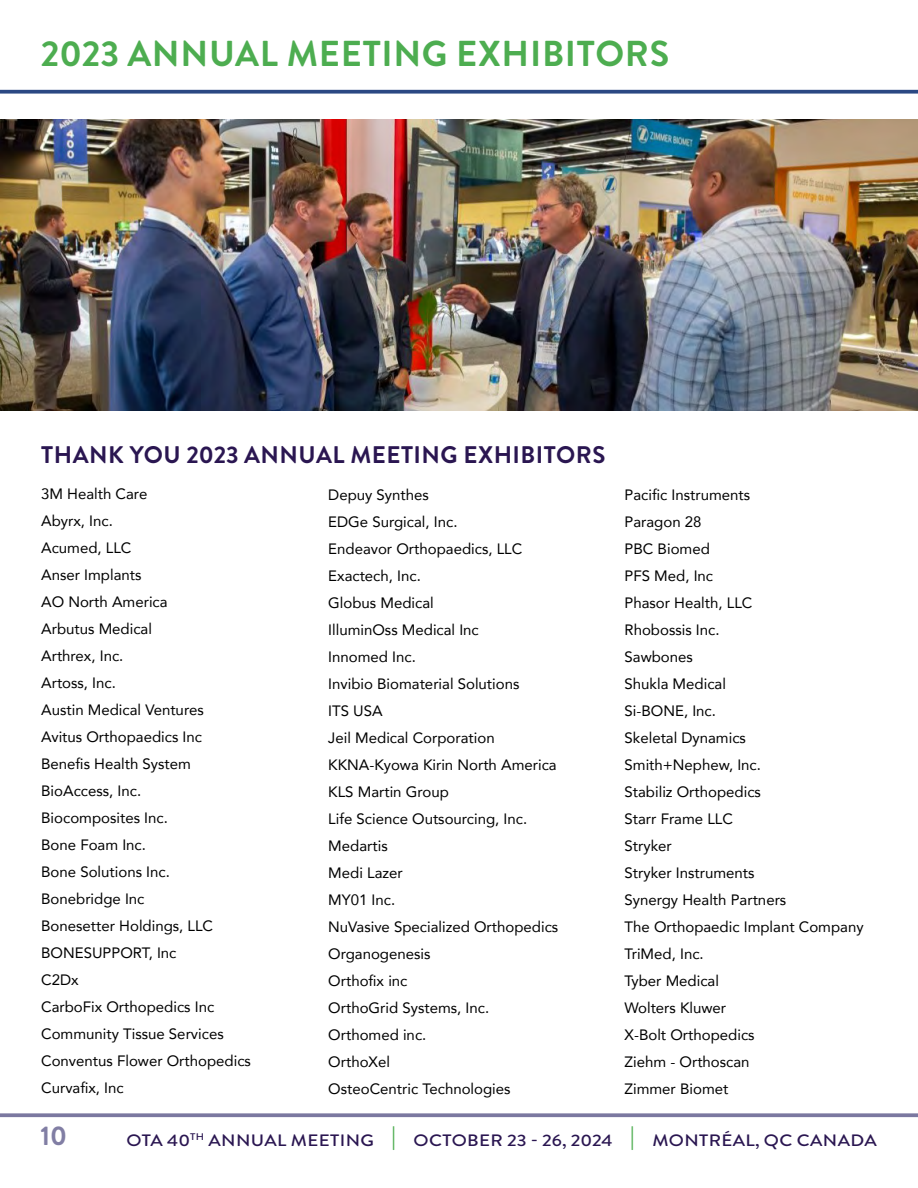
<style>
.page{position:relative;width:918px;height:1188px;background:#fff}
.page>*{position:absolute;margin:0;border:0;box-sizing:border-box;transform-origin:0 0}
.t1{font:700 36px "Brandon Grotesque";letter-spacing:.02em;color:#4dad50}
.t2{font:700 27px "Brandon Grotesque";color:#817ea4}
.t3{font:700 24px "Brandon Grotesque";letter-spacing:.02em;color:#2a1651}
.t4{font:500 16.5px "Brandon Grotesque";letter-spacing:.02em;color:#2a1651;scale:1.13 1}
.t5{font:15px/27px "Avenir";color:#000}
.s1{font-weight:700;font-size:22.5px;color:#4dad50}
</style>
<div class="page">
<img style="left:0;top:120px;width:918px;height:290px">
<svg style="left:0;top:1113px;width:918px;height:4px;background:#8784a8"></svg>
<svg style="left:0;top:90px;width:918px;height:4px;background:#415b90"></svg>
<h1 class="t1" style="left:41px;top:28px;width:630px">2023 ANNUAL MEETING EXHIBITORS</h1>
<h3 class="t3" style="left:41px;top:438px;width:566px">THANK YOU 2023 ANNUAL MEETING EXHIBITORS</h3>
<p class="t5" style="left:41px;top:480px;width:211px">3M Health Care<br>Abyrx, Inc.<br>Acumed, LLC<br>Anser Implants<br>AO North America<br>Arbutus Medical<br>Arthrex, Inc.<br>Artoss, Inc.<br>Austin Medical Ventures<br>Avitus Orthopaedics Inc<br>Benefis Health System<br>BioAccess, Inc.<br>Biocomposites Inc.<br>Bone Foam Inc.<br>Bone Solutions Inc.<br>Bonebridge Inc<br>Bonesetter Holdings, LLC<br>BONESUPPORT, Inc<br>C2Dx<br>CarboFix Orthopedics Inc<br>Community Tissue Services<br>Conventus Flower Orthopedics<br>Curvafix, Inc</p>
<p class="t5" style="left:328px;top:481px;width:232px">Depuy Synthes<br>EDGe Surgical, Inc.<br>Endeavor Orthopaedics, LLC<br>Exactech, Inc.<br>Globus Medical<br>IlluminOss Medical Inc<br>Innomed Inc.<br>Invibio Biomaterial Solutions<br>ITS USA<br>Jeil Medical Corporation<br>KKNA-Kyowa Kirin North America<br>KLS Martin Group<br>Life Science Outsourcing, Inc.<br>Medartis<br>Medi Lazer<br>MY01 Inc.<br>NuVasive Specialized Orthopedics<br>Organogenesis<br>Orthofix inc<br>OrthoGrid Systems, Inc.<br>Orthomed inc.<br>OrthoXel<br>OsteoCentric Technologies</p>
<p class="t5" style="left:625px;top:481px;width:241px">Pacific Instruments<br>Paragon 28<br>PBC Biomed<br>PFS Med, Inc<br>Phasor Health, LLC<br>Rhobossis Inc.<br>Sawbones<br>Shukla Medical<br>Si-BONE, Inc.<br>Skeletal Dynamics<br>Smith+Nephew, Inc.<br>Stabiliz Orthopedics<br>Starr Frame LLC<br>Stryker<br>Stryker Instruments<br>Synergy Health Partners<br>The Orthopaedic Implant Company<br>TriMed, Inc.<br>Tyber Medical<br>Wolters Kluwer<br>X-Bolt Orthopedics<br>Ziehm - Orthoscan<br>Zimmer Biomet</p>
<h2 class="t2" style="left:40px;top:1117px;width:28px">10</h2>
<p class="t4" style="left:127px;top:1129px;width:666px">OTA 40<sup>TH</sup> ANNUAL MEETING <span class="s1">|</span> OCTOBER 23 - 26, 2024 <span class="s1">|</span> MONTRÉAL, QC CANADA</p>
</div>
